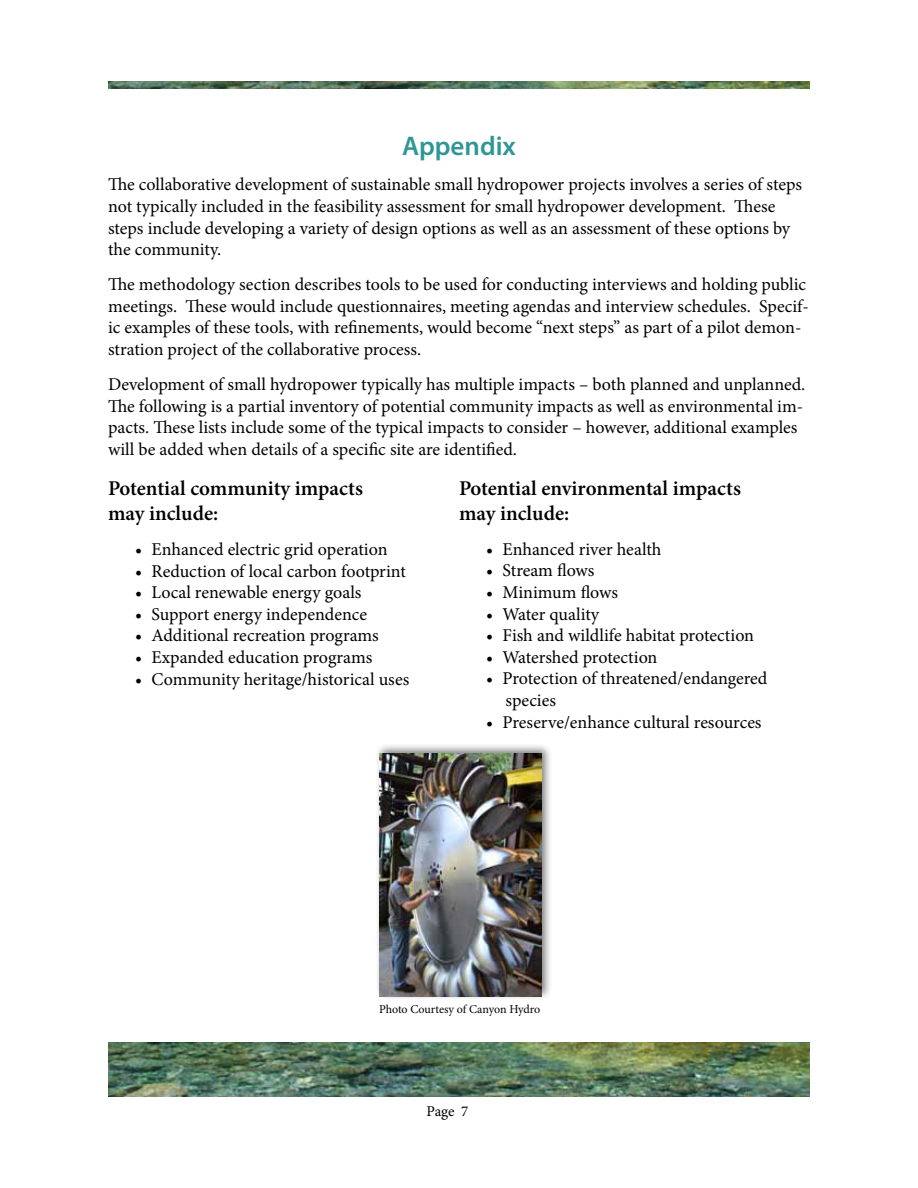
<style>
.page{position:relative;width:918px;height:1188px;background:#fff}
.page>*{position:absolute;margin:0;border:0;box-sizing:border-box;transform-origin:0 0}
.t1{font:600 27px "Myriad Pro";color:#2e9795}
.t2{font:600 21px/25.2px "Minion Pro";color:#000}
.t3{font:18px/21.6px "Minion Pro";color:#000}
.t4{font:15px "Minion Pro";color:#000}
.t5{font:12px "Minion Pro";letter-spacing:-.005em;color:#000}
</style>
<div class="page">
<img style="left:108px;top:1042px;width:702px;height:54px">
<img style="left:108px;top:81px;width:702px;height:7px">
<div style="left:376px;top:743px;width:177px;height:258px;background:#000;opacity:.5"></div>
<img style="left:379px;top:754px;width:162px;height:243px">
<h1 class="t1" style="left:402px;top:129px;width:115px">Appendix</h1>
<p class="t3" style="left:108px;top:174px;width:696px">The collaborative development of sustainable small hydropower projects involves a series of steps not typically included in the feasibility assessment for small hydropower development. These steps include developing a variety of design options as well as an assessment of these options by the community.</p>
<p class="t3" style="left:108px;top:274px;width:702px">The methodology section describes tools to be used for conducting interviews and holding public meetings. These would include questionnaires, meeting agendas and interview schedules. Specif&shy;ic examples of these tools, with refinements, would become “next steps” as part of a pilot demon&shy;stration project of the collaborative process.</p>
<p class="t3" style="left:108px;top:374px;width:699px">Development of small hydropower typically has multiple impacts – both planned and unplanned.<br>The following is a partial inventory of potential community impacts as well as environmental im&shy;pacts. These lists include some of the typical impacts to consider – however, additional examples will be added when details of a specific site are identified.</p>
<p class="t2" style="left:108px;top:475px;width:256px">Potential community impacts may include:</p>
<p class="t3" style="left:135px;top:539px;width:254px">• Enhanced electric grid operation</p>
<p class="t3" style="left:135px;top:560px;width:272px">• Reduction of local carbon footprint</p>
<p class="t3" style="left:135px;top:582px;width:228px">• Local renewable energy goals</p>
<p class="t3" style="left:135px;top:603px;width:234px">• Support energy independence</p>
<p class="t3" style="left:135px;top:625px;width:245px">• Additional recreation programs</p>
<p class="t3" style="left:135px;top:647px;width:239px">• Expanded education programs</p>
<p class="t3" style="left:135px;top:668px;width:276px">• Community heritage/historical uses</p>
<p class="t2" style="left:459px;top:475px;width:283px">Potential environmental impacts may include:</p>
<p class="t3" style="left:486px;top:538px;width:177px">• Enhanced river health</p>
<p class="t3" style="left:486px;top:560px;width:110px">• Stream flows</p>
<p class="t3" style="left:486px;top:582px;width:134px">• Minimum flows</p>
<p class="t3" style="left:486px;top:603px;width:115px">• Water quality</p>
<p class="t3" style="left:486px;top:625px;width:270px">• Fish and wildlife habitat protection</p>
<p class="t3" style="left:486px;top:646px;width:173px">• Watershed protection</p>
<p class="t3" style="left:506px;top:668px;width:263px;text-indent:-20px">• Protection of threatened/endangered species</p>
<p class="t3" style="left:486px;top:711px;width:277px">• Preserve/enhance cultural resources</p>
<p class="t5" style="left:379px;top:1002px;width:163px">Photo Courtesy of Canyon Hydro</p>
<p class="t4" style="left:427px;top:1101px;width:43px">Page 7</p>
</div>
